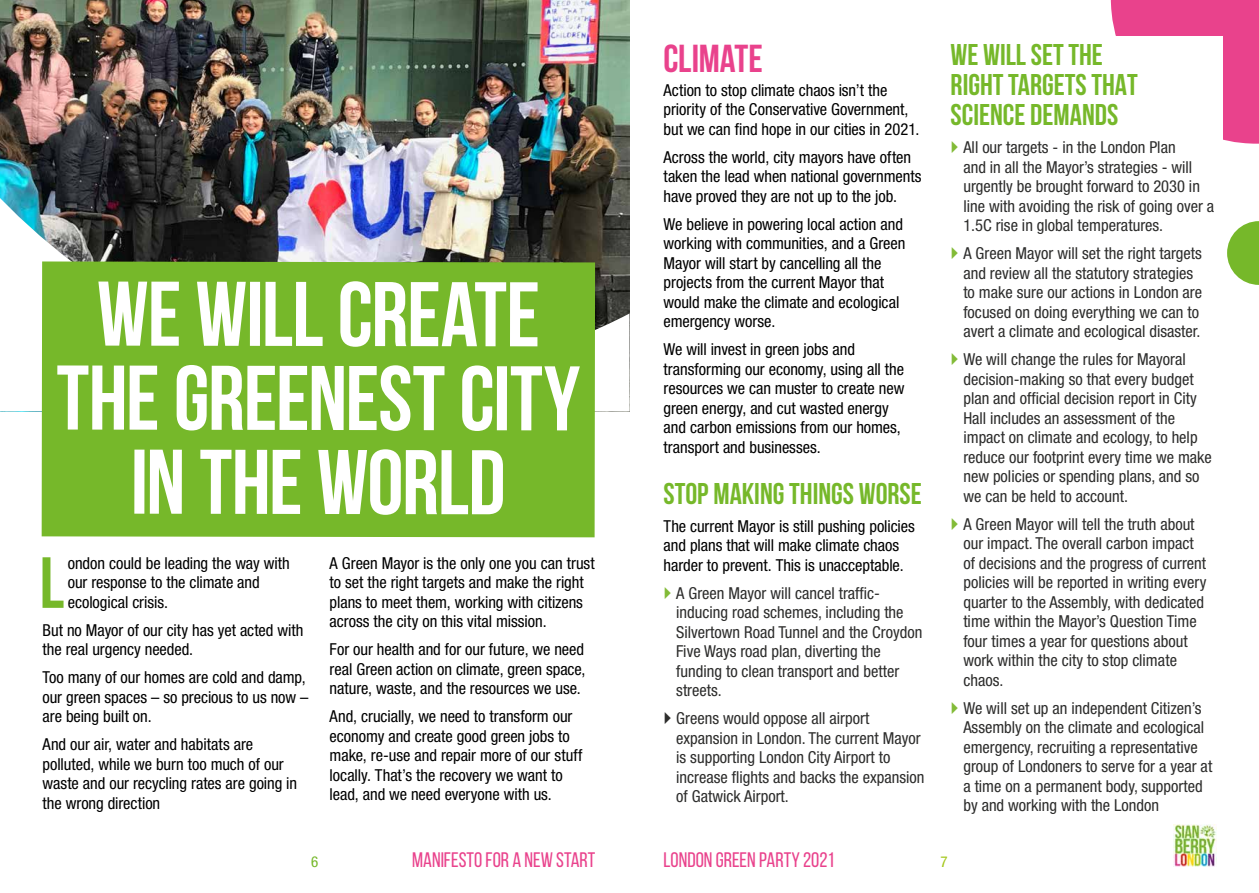
<style>
.page{position:relative;width:1259px;height:893px;background:#fff}
.page>*{position:absolute;margin:0;border:0;box-sizing:border-box;transform-origin:0 0}
.t1{font:700 91.5px/84px "Bebas Neue";letter-spacing:-.015em;color:#fff;text-align:center}
.t2{font:700 72.15px "Bebas Neue";color:#76b82a}
.t3{font:700 39px "Bebas Neue";color:#e9428c}
.t4{font:700 30px/30px "Bebas Neue";color:#76b82a}
.t5{font:21px "Bebas Neue";color:#e9428c}
.t6{font:condensed 16.5px/19.5px "Helvetica Neue LT Std";letter-spacing:-.005em;color:#000}
.t7{font:condensed 16.5px/19.5px "Helvetica Neue LT Std";color:#2d2d2c}
.t8{font:condensed 15px "Helvetica Neue LT Std";color:#76b82a}
.t9{font:condensed 15px "Helvetica Neue LT Std";color:#a2c617}
</style>
<div class="page">
<div style="left:1110px;top:0;width:149px;height:144px;background:#e9428c"></div>
<img style="left:1174px;top:824px;width:42px;height:43px">
<div style="left:657px;top:36px;width:565px;height:787px;background:#fff"></div>
<svg style="left:1227px;top:221px;width:32px;height:64px"></svg>
<img style="left:0;top:0;width:629px;height:412px">
<img style="left:0;top:185px;width:629px;height:226px">
<div style="left:42px;top:261px;width:553px;height:276px;background:#76b82a"></div>
<h1 class="t1" style="left:56px;top:271px;width:525px">WE WILL CREATE<br>THE GREENEST CITY<br>IN THE WORLD</h1>
<h2 class="t2" style="left:40px;top:543px;width:26px">L</h2>
<p class="t6" style="left:68px;top:553px;width:223px">ondon could be leading the way with our response to the climate and ecological crisis.</p>
<p class="t6" style="left:43px;top:620px;width:262px">But no Mayor of our city has yet acted with the real urgency needed.</p>
<p class="t6" style="left:43px;top:668px;width:267px">Too many of our homes are cold and damp, our green spaces – so precious to us now – are being built on.</p>
<p class="t6" style="left:43px;top:735px;width:256px">And our air, water and habitats are polluted, while we burn too much of our waste and our recycling rates are going in the wrong direction</p>
<p class="t6" style="left:330px;top:553px;width:267px">A Green Mayor is the only one you can trust to set the right targets and make the right plans to meet them, working with citizens across the city on this vital mission.</p>
<p class="t6" style="left:330px;top:640px;width:257px;text-align:justify">For our health and for our future, we need real Green action on climate, green space, nature, waste, and the resources we use.</p>
<p class="t6" style="left:330px;top:707px;width:254px">And, crucially, we need to transform our economy and create good green jobs to make, re-use and repair more of our stuff locally. That’s the recovery we want to lead, and we need everyone with us.</p>
<h3 class="t3" style="left:663px;top:37px;width:101px">CLIMATE</h3>
<p class="t6" style="left:663px;top:80px;width:257px">Action to stop climate chaos isn’t the priority of the Conservative Government, but we can find hope in our cities in 2021.</p>
<p class="t6" style="left:663px;top:147px;width:259px">Across the world, city mayors have often taken the lead when national governments have proved they are not up to the job.</p>
<p class="t6" style="left:663px;top:214px;width:243px">We believe in powering local action and working with communities, and a Green Mayor will start by cancelling all the projects from the current Mayor that would make the climate and ecological emergency worse.</p>
<p class="t6" style="left:663px;top:339px;width:242px">We will invest in green jobs and transforming our economy, using all the resources we can muster to create new green energy, and cut wasted energy and carbon emissions from our homes, transport and businesses.</p>
<h3 class="t4" style="left:663px;top:478px;width:260px">STOP MAKING THINGS WORSE</h3>
<p class="t6" style="left:663px;top:516px;width:253px">The current Mayor is still pushing policies and plans that will make climate chaos harder to prevent. This is unacceptable.</p>
<p class="t7" style="left:676px;top:583px;width:248px">A Green Mayor will cancel traffic&shy;inducing road schemes, including the<br>Silvertown Road Tunnel and the Croydon<br>Five Ways road plan, diverting the funding to clean transport and better streets.</p>
<p class="t7" style="left:676px;top:709px;width:250px">Greens would oppose all airport expansion in London. The current Mayor is supporting London City Airport to increase flights and backs the expansion of Gatwick Airport.</p>
<h3 class="t4" style="left:950px;top:39px;width:189px">WE WILL SET THE<br>RIGHT TARGETS THAT<br>SCIENCE DEMANDS</h3>
<p class="t7" style="left:963px;top:137px;width:252px">All our targets - in the London Plan<br>and in all the Mayor’s strategies - will urgently be brought forward to 2030 in line with avoiding the risk of going over a 1.5C rise in global temperatures.</p>
<p class="t7" style="left:963px;top:243px;width:240px">A Green Mayor will set the right targets and review all the statutory strategies to make sure our actions in London are focused on doing everything we can to avert a climate and ecological disaster.</p>
<p class="t7" style="left:963px;top:349px;width:250px">We will change the rules for Mayoral decision-making so that every budget plan and official decision report in City Hall includes an assessment of the impact on climate and ecology, to help reduce our footprint every time we make new policies or spending plans, and so we can be held to account.</p>
<p class="t7" style="left:963px;top:514px;width:245px">A Green Mayor will tell the truth about our impact. The overall carbon impact of decisions and the progress of current policies will be reported in writing every quarter to the Assembly, with dedicated time within the Mayor’s Question Time four times a year for questions about work within the city to stop climate chaos.</p>
<p class="t7" style="left:963px;top:698px;width:250px">We will set up an independent Citizen’s Assembly on the climate and ecological emergency, recruiting a representative group of Londoners to serve for a year at a time on a permanent body, supported by and working with the London</p>
<p class="t8" style="left:311px;top:853px;width:9px">6</p>
<p class="t5" style="left:412px;top:848px;width:185px">MANIFESTO FOR A NEW START</p>
<p class="t5" style="left:663px;top:848px;width:173px">LONDON GREEN PARTY 2021</p>
<p class="t9" style="left:940px;top:853px;width:9px">7</p>
</div>
